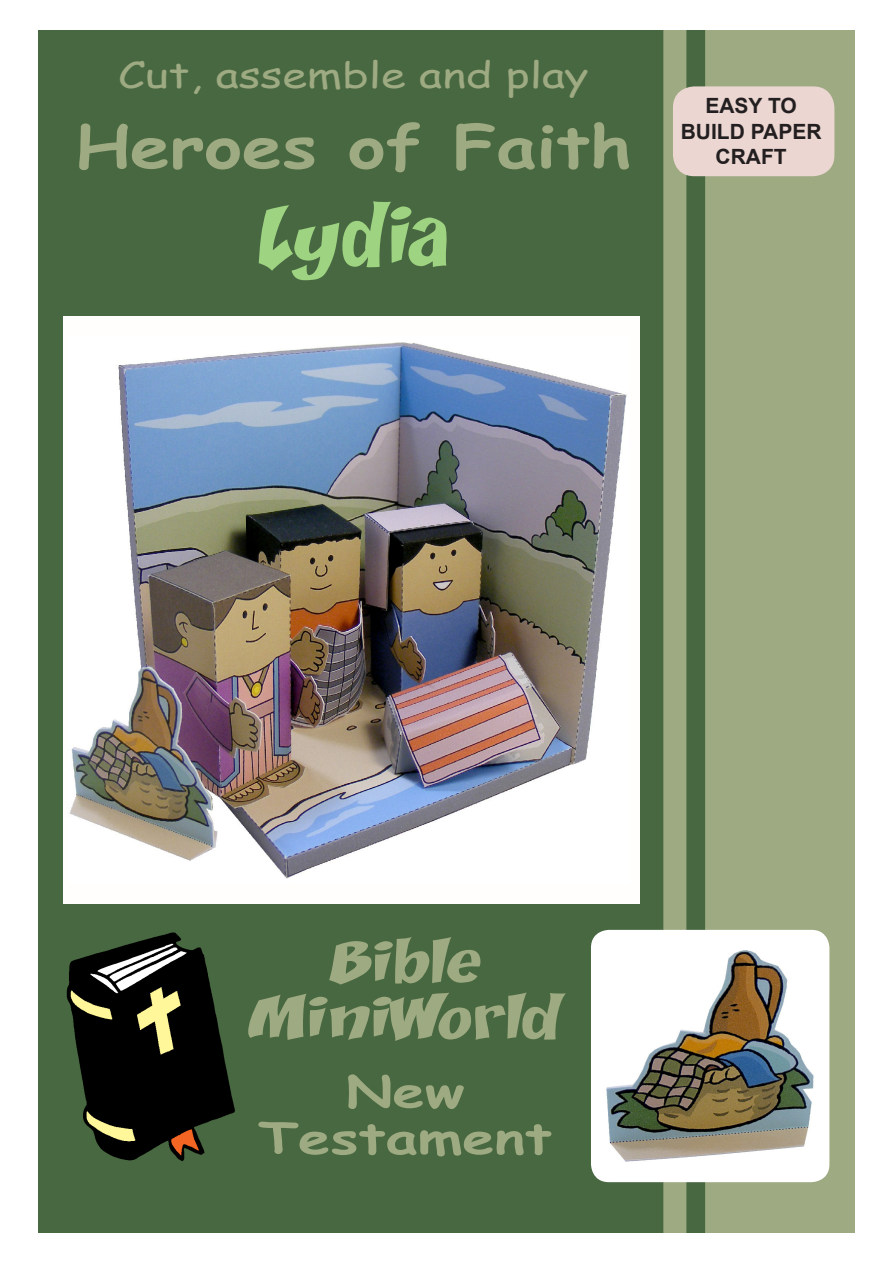
<style>
.page{position:relative;width:893px;height:1263px;background:#fff}
.page>*{position:absolute;margin:0;border:0;box-sizing:border-box;transform-origin:0 0}
.Body_text{font:76.5px "Yikes";letter-spacing:-.03em;color:#9ed381;scale:1.21 1}
.Body_text-2{font:700 58.35px "Comic Sans MS";color:#9eaa81;scale:1.23 1}
.Body_text-3{font:54px "Yikes";letter-spacing:-.005em;color:#9eaa81;scale:1.53 1}
.Body_text-4{font:700 43.5px/46.5px "Comic Sans MS";color:#9eaa81;text-align:center;scale:1.32 1}
.Body_text-5{font:35.4px "Comic Sans MS";color:#9eaa82;scale:1.27 1}
.Body_text-6{font:700 21px/25.5px "Arial";color:#231f20;text-align:center}
</style>
<div class="page">
<img style="left:38px;top:30px;width:817px;height:1202px">
<div style="left:673px;top:86px;width:161px;height:90px;background:#ebd6d1;border-radius:21px"></div>
<div style="left:591px;top:930px;width:238px;height:252px;background:#fff;border-radius:18px"></div>
<div style="left:63px;top:316px;width:577px;height:588px;background:#fffefc"></div>
<img style="left:69px;top:342px;width:558px;height:537px">
<img style="left:606px;top:950px;width:208px;height:212px">
<p class="Body_text-5" style="left:118px;top:49px;width:372px">Cut, assemble and play</p>
<p class="Body_text-2" style="left:75px;top:103px;width:454px">Heroes of Faith</p>
<p class="Body_text" style="left:256px;top:199px;width:161px">Lydia</p>
<p class="Body_text-6" style="left:681px;top:93px;width:142px">EASY TO<br>BUILD PAPER</p>
<p class="Body_text-6" style="left:716px;top:144px;width:73px">CRAFT</p>
<p class="Body_text-3" style="left:328px;top:936px;width:103px">Bible</p>
<p class="Body_text-3" style="left:247px;top:992px;width:208px">MiniWorld</p>
<p class="Body_text-4" style="left:258px;top:1067px;width:224px">New<br>Testament</p>
</div>
